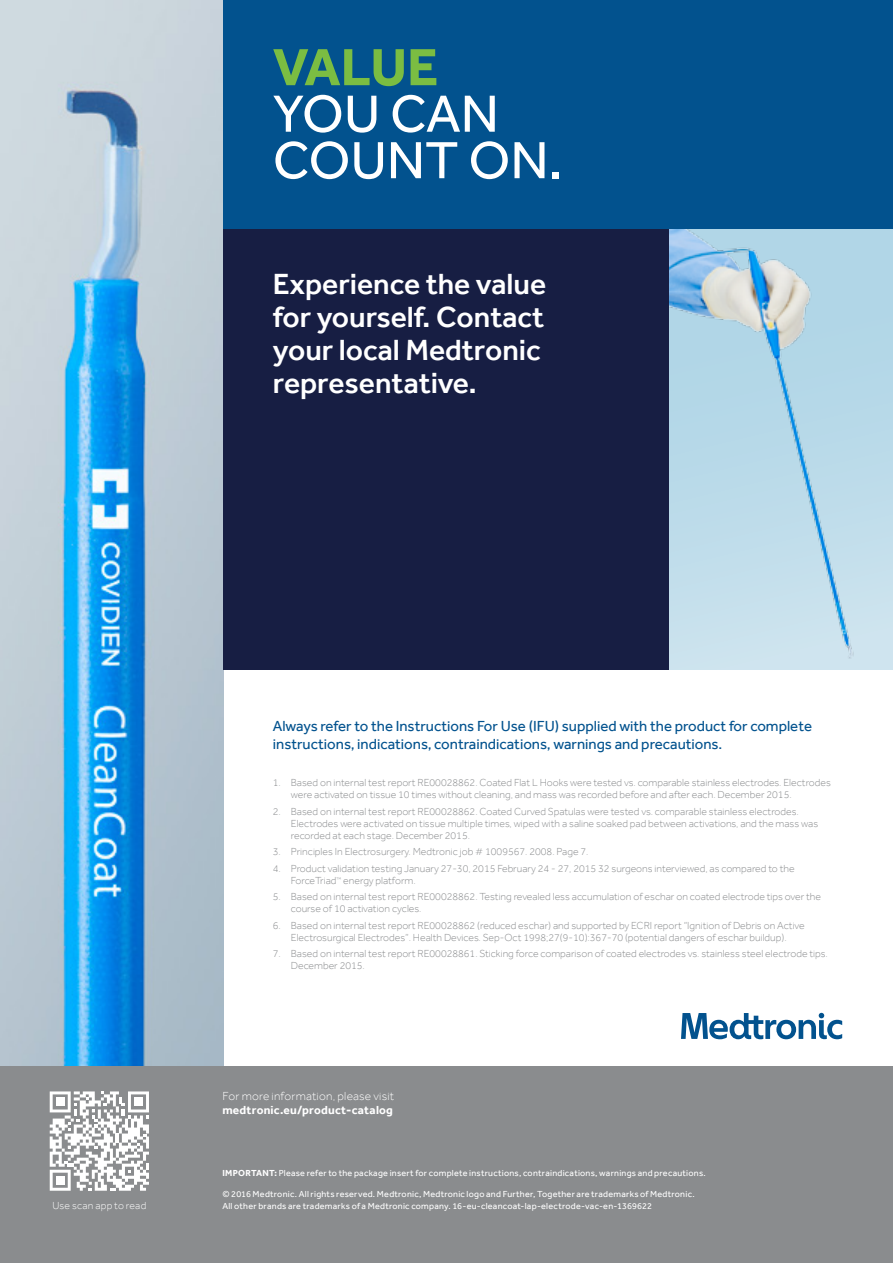
<style>
.page{position:relative;width:893px;height:1263px;background:#fff}
.page>*{position:absolute;margin:0;border:0;box-sizing:border-box;transform-origin:0 0}
.H1_subsequent{font:54px/46.5px "Effra";color:#fff}
.Body_Copy{font:500 30px/33px "Effra";color:#fff}
.Body_Copy-2{font:15px/18px "Effra";color:#02528e}
.t1{font:300 12px/14.2px "Effra";letter-spacing:.015em;color:#fff}
.t2{font:300 10.5px/12px "Effra";color:#8a8c8e}
.t3{font:300 10.5px "Effra";letter-spacing:.015em;color:#fff}
.t4{font:9px/12px "Effra";letter-spacing:.03em;color:#fff}
.s1{font-weight:700;color:#7bbd42}
.s2{font-weight:700}
</style>
<div class="page">
<img style="left:0;top:0;width:223px;height:1066px">
<div style="left:223px;top:0;width:670px;height:230px;background:#02528e"></div>
<div style="left:223px;top:230px;width:459px;height:440px;background:#171e43"></div>
<div style="left:670px;top:230px;width:223px;height:440px;background:linear-gradient(to bottom,#abd3e5,#cee4ee)"></div>
<img style="left:670px;top:230px;width:207px;height:436px">
<svg style="left:681px;top:1013px;width:161px;height:26px"></svg>
<div style="left:0;top:1066px;width:893px;height:197px;background:#8a8c8e"></div>
<svg style="left:50px;top:1091px;width:99px;height:100px"></svg>
<p class="H1_subsequent" style="left:273px;top:43px;width:291px"><span class="s1">VALUE<br></span>YOU CAN<br>COUNT ON.</p>
<p class="Body_Copy" style="left:273px;top:267px;width:275px">Experience the value for yourself. Contact your local Medtronic representative.</p>
<p class="t3" style="left:52px;top:1199px;width:95px">Use scan app to read</p>
<p class="Body_Copy-2" style="left:273px;top:717px;width:541px">Always refer to the Instructions For Use (IFU) supplied with the product for complete instructions, indications, contraindications, warnings and precautions.</p>
<p class="t2" style="left:291px;top:777px;width:542px;text-indent:-18px">1. Based on internal test report RE00028862. Coated Flat L Hooks were tested vs. comparable stainless electrodes. Electrodes were activated on tissue 10 times without cleaning, and mass was recorded before and after each. December 2015.</p>
<p class="t2" style="left:291px;top:805px;width:529px;text-indent:-18px">2. Based on internal test report RE00028862. Coated Curved Spatulas were tested vs. comparable stainless electrodes.<br>Electrodes were activated on tissue multiple times, wiped with a saline soaked pad between activations, and the mass was recorded at each stage. December 2015.</p>
<p class="t2" style="left:273px;top:846px;width:317px">3. Principles In Electrosurgery. Medtronic job # 1009567. 2008. Page 7.</p>
<p class="t2" style="left:291px;top:862px;width:505px;text-indent:-18px">4. Product validation testing January 27-30, 2015 February 24 - 27, 2015 32 surgeons interviewed, as compared to the<br>ForceTriad<sup>™</sup> energy platform.</p>
<p class="t2" style="left:291px;top:891px;width:532px;text-indent:-18px">5. Based on internal test report RE00028862. Testing revealed less accumulation of eschar on coated electrode tips over the course of 10 activation cycles.</p>
<p class="t2" style="left:273px;top:919px;width:533px;text-align:center">6. Based on internal test report RE00028862 (reduced eschar) and supported by ECRI report “Ignition of Debris on Active<br>Electrosurgical Electrodes”. Health Devices. Sep-Oct 1998;27(9-10):367-70 (potential dangers of eschar buildup).</p>
<p class="t2" style="left:291px;top:948px;width:538px;text-indent:-18px">7. Based on internal test report RE00028861. Sticking force comparison of coated electrodes vs. stainless steel electrode tips.<br>December 2015.</p>
<p class="t1" style="left:222px;top:1089px;width:173px">For more information, please visit <span class="s2">medtronic.eu/product-catalog</span></p>
<p class="t4" style="left:222px;top:1167px;width:485px"><span class="s2">IMPORTANT:</span> Please refer to the package insert for complete instructions, contraindications, warnings and precautions.</p>
<p class="t4" style="left:222px;top:1188px;width:474px">© 2016 Medtronic. All rights reserved. Medtronic, Medtronic logo and Further, Together are trademarks of Medtronic.<br>All other brands are trademarks of a Medtronic company. 16-eu-cleancoat-lap-electrode-vac-en-1369622</p>
</div>
